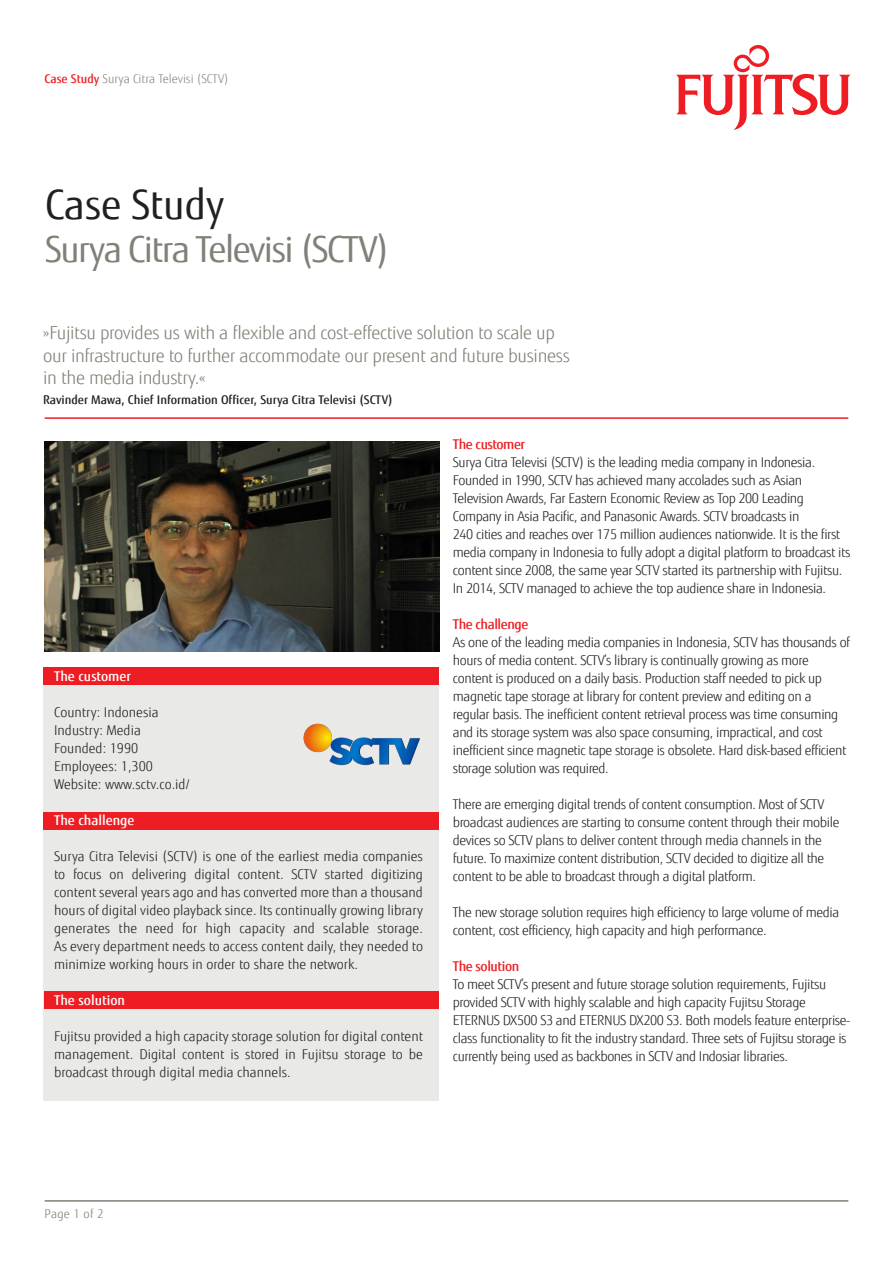
<style>
.page{position:relative;width:893px;height:1263px;background:#fff}
.page>*{position:absolute;margin:0;border:0;box-sizing:border-box;transform-origin:0 0}
.t1{font:40.5px "Fujitsu Sans";color:#231f20}
.t2{font:36px "Fujitsu Sans";letter-spacing:-.04em;color:#818178}
.copy{font:300 18px/22.5px "Fujitsu Sans";letter-spacing:-.02em;color:#818178}
.copy-2{font:300 13.5px/18px "Fujitsu Sans";letter-spacing:-.03em;color:#231f20}
.copy-3{font:300 13.5px "Fujitsu Sans";color:#231f20}
.copy-4{font:500 13.5px "Fujitsu Sans";letter-spacing:-.03em;color:#ee1d23}
.copy-5{font:500 13.5px "Fujitsu Sans";color:#fff}
.copy-6{font:500 12px "Fujitsu Sans";color:#231f20}
.copy-7{font:300 12px "Fujitsu Sans";color:#87867e}
.copy-8{font:300 12px "Fujitsu Sans";letter-spacing:.02em;color:#818178}
.s1{font-weight:500;color:#ee1d23}
</style>
<div class="page">
<div style="left:44px;top:667px;width:395px;height:433px;background:#e9e9e8"></div>
<svg style="left:676px;top:45px;width:175px;height:85px"></svg>
<hr style="left:45px;top:417px;width:803px;height:2px;background:#ee1d23">
<hr style="left:45px;top:1200px;width:803px;height:2px;background:#818178">
<img style="left:45px;top:441px;width:394px;height:210px">
<div style="left:44px;top:667px;width:395px;height:18px;background:#ee1d23"></div>
<div style="left:44px;top:812px;width:395px;height:17px;background:#ee1d23"></div>
<div style="left:44px;top:991px;width:395px;height:18px;background:#ee1d23"></div>
<img style="left:303px;top:723px;width:117px;height:43px">
<p class="copy-7" style="left:45px;top:71px;width:186px"><span class="s1">Case Study</span> Surya Citra Televisi (SCTV)</p>
<p class="t1" style="left:45px;top:179px;width:181px">Case Study</p>
<p class="t2" style="left:45px;top:227px;width:346px">Surya Citra Televisi (SCTV)</p>
<p class="copy" style="left:43px;top:322px;width:528px">»Fujitsu provides us with a flexible and cost-effective solution to scale up our infrastructure to further accommodate our present and future business in the media industry.«</p>
<p class="copy-6" style="left:43px;top:392px;width:351px">Ravinder Mawa, Chief Information Officer, Surya Citra Televisi (SCTV)</p>
<p class="copy-5" style="left:54px;top:667px;width:78px">The customer</p>
<p class="copy-3" style="left:54px;top:704px;width:106px">Country: Indonesia</p>
<p class="copy-3" style="left:54px;top:722px;width:88px">Industry: Media</p>
<p class="copy-3" style="left:54px;top:740px;width:86px">Founded: 1990</p>
<p class="copy-3" style="left:54px;top:758px;width:100px">Employees: 1,300</p>
<p class="copy-3" style="left:54px;top:776px;width:137px">Website: www.sctv.co.id/</p>
<p class="copy-5" style="left:54px;top:811px;width:82px">The challenge</p>
<p class="copy-2" style="left:54px;top:847px;width:370px;text-align:justify">Surya Citra Televisi (SCTV) is one of the earliest media companies to focus on delivering digital content. SCTV started digitizing content several years ago and has converted more than a thousand hours of digital video playback since. Its continually growing library generates the need for high capacity and scalable storage.<br>As every department needs to access content daily, they needed to minimize working hours in order to share the network.</p>
<p class="copy-5" style="left:54px;top:991px;width:72px">The solution</p>
<p class="copy-2" style="left:54px;top:1027px;width:370px;text-align:justify">Fujitsu provided a high capacity storage solution for digital content management. Digital content is stored in Fujitsu storage to be broadcast through digital media channels.</p>
<p class="copy-4" style="left:453px;top:436px;width:74px">The customer</p>
<p class="copy-2" style="left:453px;top:454px;width:399px">Surya Citra Televisi (SCTV) is the leading media company in Indonesia.<br>Founded in 1990, SCTV has achieved many accolades such as Asian Television Awards, Far Eastern Economic Review as Top 200 Leading Company in Asia Pacific, and Panasonic Awards. SCTV broadcasts in<br>240 cities and reaches over 175 million audiences nationwide. It is the first media company in Indonesia to fully adopt a digital platform to broadcast its content since 2008, the same year SCTV started its partnership with Fujitsu.<br>In 2014, SCTV managed to achieve the top audience share in Indonesia.</p>
<p class="copy-4" style="left:453px;top:616px;width:77px">The challenge</p>
<p class="copy-2" style="left:453px;top:634px;width:399px">As one of the leading media companies in Indonesia, SCTV has thousands of hours of media content. SCTV’s library is continually growing as more content is produced on a daily basis. Production staff needed to pick up magnetic tape storage at library for content preview and editing on a regular basis. The inefficient content retrieval process was time consuming and its storage system was also space consuming, impractical, and cost inefficient since magnetic tape storage is obsolete. Hard disk-based efficient storage solution was required.</p>
<p class="copy-2" style="left:453px;top:796px;width:388px">There are emerging digital trends of content consumption. Most of SCTV broadcast audiences are starting to consume content through their mobile devices so SCTV plans to deliver content through media channels in the future. To maximize content distribution, SCTV decided to digitize all the content to be able to broadcast through a digital platform.</p>
<p class="copy-2" style="left:453px;top:904px;width:388px">The new storage solution requires high efficiency to large volume of media content, cost efficiency, high capacity and high performance.</p>
<p class="copy-4" style="left:453px;top:958px;width:68px">The solution</p>
<p class="copy-2" style="left:453px;top:976px;width:399px">To meet SCTV’s present and future storage solution requirements, Fujitsu provided SCTV with highly scalable and high capacity Fujitsu Storage ETERNUS DX500 S3 and ETERNUS DX200 S3. Both models feature enterprise&shy;class functionality to fit the industry standard. Three sets of Fujitsu storage is currently being used as backbones in SCTV and Indosiar libraries.</p>
<p class="copy-8" style="left:45px;top:1207px;width:60px">Page 1 of 2</p>
</div>
